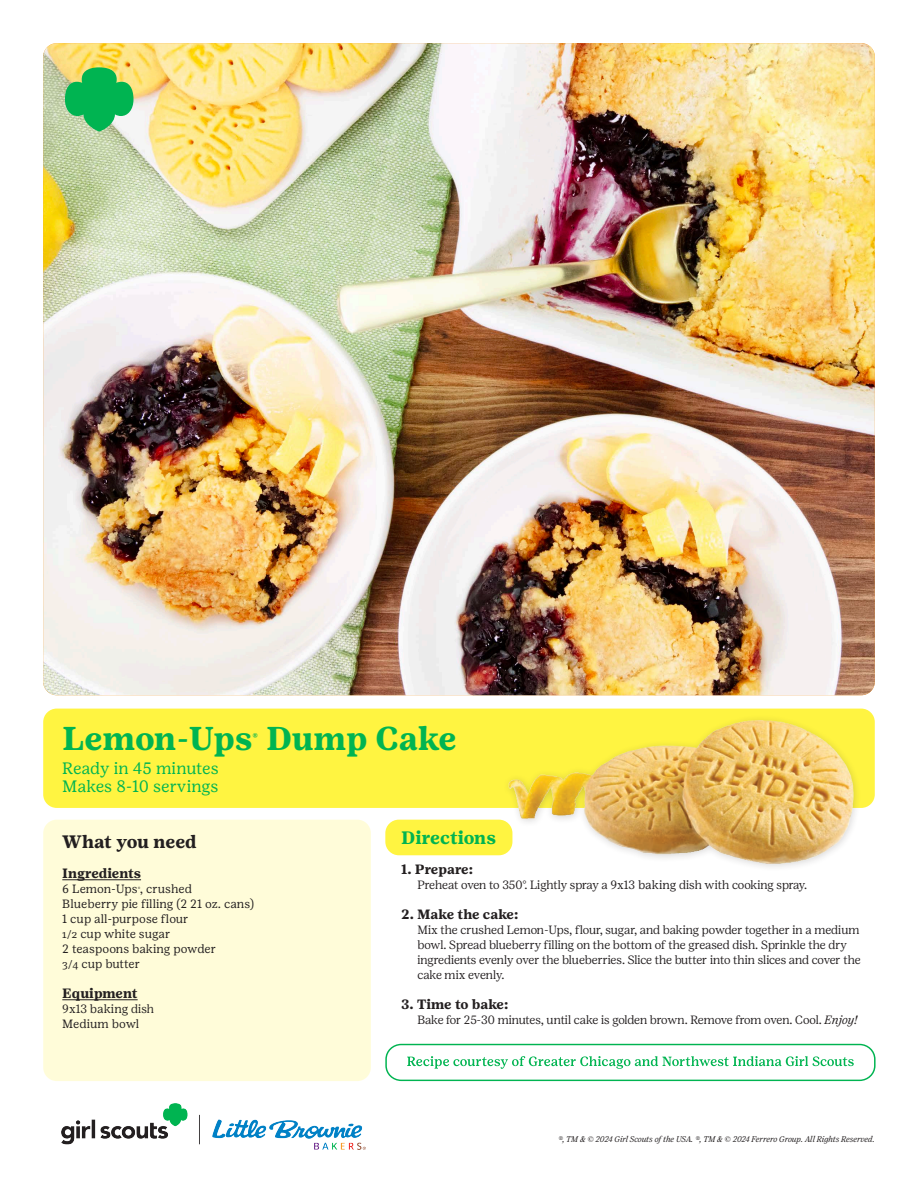
<style>
.page{position:relative;width:918px;height:1188px;background:#fff}
.page>*{position:absolute;margin:0;border:0;box-sizing:border-box;transform-origin:0 0}
.t1{font:700 33px "Girl Scout Text";color:#00b451}
.t2{font:700 18px "Girl Scout Text";letter-spacing:-.005em;color:#231f20}
.t3{font:700 18px "Girl Scout Text";color:#00b451}
.t4{font:16.5px "Girl Scout Text";color:#00b451}
.t5{font:700 13.5px "Girl Scout Text";color:#231f20}
.t6{font:300 12px/15px "Girl Scout Display";color:#231f20}
.t7{font:12px "Girl Scout Text";color:#231f20}
.t8{font:300 12px "Girl Scout Display";letter-spacing:-.02em;color:#231f20}
.t9{font:700 9.6px "Girl Scout Text";color:#00b451}
.t10{font:italic 300 8.25px "Girl Scout Display";color:#231f20}
.t11{font:4.5px "Girl Scout Text";color:#231f20}
.s1{font-size:10.5px}
.s2{font-family:"Girl Scout Text";font-weight:400}
.s3{font-style:italic}
</style>
<div class="page">
<div style="left:385px;top:820px;width:127px;height:35px;background:#fff441;border-radius:14px"></div>
<div style="left:43px;top:820px;width:328px;height:261px;background:#fffcd9;border-radius:14px"></div>
<img style="left:43px;top:43px;width:832px;height:652px">
<svg style="left:65px;top:67px;width:69px;height:64px;background:#4dc26d"></svg>
<div style="left:43px;top:709px;width:832px;height:99px;background:#fff441;border-radius:14px"></div>
<img style="left:483px;top:708px;width:374px;height:159px">
<hr style="left:62px;top:879px;width:79px;height:1px;background:#231f20">
<hr style="left:62px;top:999px;width:76px;height:1px;background:#231f20">
<img style="left:61px;top:1103px;width:304px;height:47px">
<svg style="left:385px;top:1044px;width:491px;height:37px"></svg>
<p class="t1" style="left:62px;top:719px;width:396px">Lemon-Ups Dump Cake</p>
<p class="t9" style="left:253px;top:731px;width:7px">®</p>
<p class="t4" style="left:62px;top:759px;width:158px">Ready in 45 minutes</p>
<p class="t4" style="left:62px;top:777px;width:158px">Makes 8-10 servings</p>
<p class="t2" style="left:62px;top:832px;width:136px">What you need</p>
<p class="t5" style="left:62px;top:866px;width:80px">Ingredients</p>
<p class="t7" style="left:62px;top:882px;width:131px">6 Lemon-Ups , crushed</p>
<p class="t11" style="left:138px;top:886px;width:4px">®</p>
<p class="t7" style="left:62px;top:897px;width:193px">Blueberry pie filling (2 21 oz. cans)</p>
<p class="t7" style="left:62px;top:912px;width:128px">1 cup all-purpose flour</p>
<p class="t7" style="left:62px;top:927px;width:110px"><span class="s1">1/2</span> cup white sugar</p>
<p class="t7" style="left:62px;top:942px;width:155px">2 teaspoons baking powder</p>
<p class="t7" style="left:62px;top:957px;width:79px"><span class="s1">3/4</span> cup butter</p>
<p class="t5" style="left:62px;top:986px;width:77px">Equipment</p>
<p class="t6" style="left:62px;top:1002px;width:93px">9x13 <span class="s2">baking</span> dish</p>
<p class="t7" style="left:62px;top:1017px;width:79px">Medium bowl</p>
<p class="t3" style="left:401px;top:827px;width:96px">Directions</p>
<p class="t5" style="left:401px;top:861px;width:73px">1. Prepare:</p>
<p class="t6" style="left:417px;top:877px;width:391px">Preheat oven to 350°. Lightly spray a 9x13 <span class="s2">baking</span> dish with cooking spray.</p>
<p class="t5" style="left:401px;top:906px;width:119px">2. Make the cake:</p>
<p class="t6" style="left:417px;top:922px;width:445px">Mix the crushed Lemon-Ups, flour, sugar, and baking powder together in a medium bowl. Spread blueberry filling on the bottom of the greased dish. Sprinkle the dry ingredients evenly over the blueberries. Slice the butter into thin slices and cover the cake mix evenly.</p>
<p class="t5" style="left:401px;top:996px;width:109px">3. Time to bake:</p>
<p class="t8" style="left:417px;top:1013px;width:442px">Bake for 25-30 minutes, until cake is golden brown. Remove from oven. Cool. <span class="s3">Enjoy!</span></p>
<p class="t10" style="left:558px;top:1134px;width:318px">®, TM &amp; © 2024 Girl Scouts of the USA. ®, TM &amp; © 2024 Ferrero Group. All Rights Reserved.</p>
</div>
